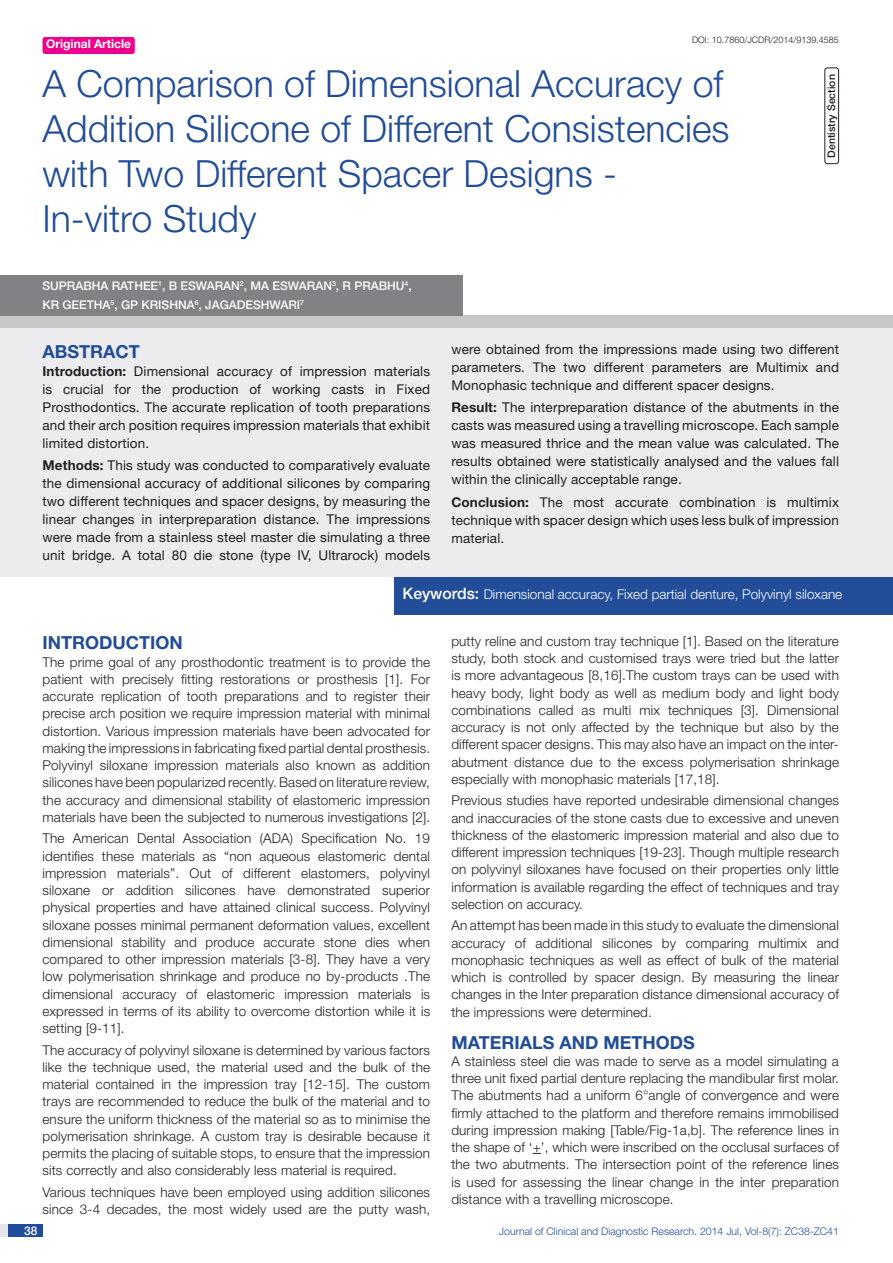
<style>
.page{position:relative;width:893px;height:1263px;background:#fff}
.page>*{position:absolute;margin:0;border:0;box-sizing:border-box;transform-origin:0 0}
.t1{font:300 37.5px/45px "Helvetica Neue";color:#214c99}
.Level_1{font:700 18px "Helvetica Neue";color:#214c99}
.Abstract_head{font:700 18px "Helvetica Neue";color:#214c99}
.Body_text{font:300 13.5px/17.2px "Helvetica Neue";letter-spacing:.01em;color:#231f20;text-align:justify}
.Body_text-2{font:13.5px/18px "Helvetica Neue";letter-spacing:.01em;color:#231f20;text-align:justify}
.t2{font:300 13.5px "Helvetica Neue";color:#fff}
.Author{font:500 12px/18.8px "Helvetica Neue";color:#fff}
.t3{font:700 12px "Helvetica Neue";color:#fff}
.t4{font:300 10.5px "Helvetica Neue";color:#214c99}
.t5{font:500 10.5px "Helvetica Neue";color:#231f20}
.DOI{font:300 9px "Helvetica Neue";color:#231f20}
.s1{color:#244d99}
.s2{font-weight:700}
.s3{font-weight:500;font-size:15.75px}
</style>
<div class="page">
<div style="left:0;top:1224px;width:43px;height:13px;background:#e6e7e9"></div>
<div style="left:8px;top:1224px;width:35px;height:13px;background:#214c99"></div>
<div style="left:43px;top:37px;width:92px;height:17px;background:#ed028c;border-radius:3px"></div>
<div style="left:0;top:326px;width:893px;height:251px;background:#ececee"></div>
<div style="left:0;top:315px;width:893px;height:12px;background:#c7c8ca"></div>
<div style="left:394px;top:577px;width:499px;height:37px;background:#244d99"></div>
<div style="left:0;top:275px;width:463px;height:40px;background:#808285"></div>
<div style="left:824px;top:67px;width:15px;height:97px;border:1px solid #231f20;border-radius:3px"></div>
<p class="DOI" style="left:692px;top:35px;width:148px">DOI: 10.7860/JCDR/2014/9139.4585</p>
<p class="t3" style="left:46px;top:37px;width:87px">Original Article</p>
<p class="t1" style="left:43px;top:60px;width:688px">A Comparison of Dimensional Accuracy of Addition Silicone of Different Consistencies with Two Different Spacer Designs - In-vitro Study</p>
<p class="t5" style="left:825px;top:158px;width:85px;rotate:-90deg">DENTISTRY SECTION</p>
<p class="Author" style="left:43px;top:276px;width:371px">SUPRABHA RATHEE<sup>1</sup>, B ESWARAN<sup>2</sup>, MA ESWARAN<sup>3</sup>, R PRABHU<sup>4</sup>,<br>KR GEETHA<sup>5</sup>, GP KRISHNA<sup>6</sup>, JAGADESHWARI<sup>7</sup></p>
<p class="Abstract_head" style="left:43px;top:340px;width:99px">ABST<span class="s1">RAC</span>T</p>
<p class="Body_text-2" style="left:43px;top:362px;width:389px"><span class="s2">Introduction:</span> Dimensional accuracy of impression materials is crucial for the production of working casts in Fixed Prosthodontics. The accurate replication of tooth preparations and their arch position requires impression materials that exhibit limited distortion.</p>
<p class="Body_text-2" style="left:43px;top:456px;width:389px"><span class="s2">Methods:</span> This study was conducted to comparatively evaluate the dimensional accuracy of additional silicones by comparing two different techniques and spacer designs, by measuring the linear changes in interpreparation distance. The impressions were made from a stainless steel master die simulating a three unit bridge. A total 80 die stone (type IV, Ultrarock) models</p>
<p class="Body_text-2" style="left:451px;top:340px;width:389px">were obtained from the impressions made using two different parameters. The two different parameters are Multimix and Monophasic technique and different spacer designs.</p>
<p class="Body_text-2" style="left:451px;top:398px;width:389px"><span class="s2">Result:</span> The interpreparation distance of the abutments in the casts was measured using a travelling microscope. Each sample was measured thrice and the mean value was calculated. The results obtained were statistically analysed and the values fall within the clinically acceptable range.</p>
<p class="Body_text-2" style="left:451px;top:493px;width:389px"><span class="s2">Conclusion:</span> The most accurate combination is multimix technique with spacer design which uses less bulk of impression material.</p>
<p class="t2" style="left:403px;top:586px;width:441px"><span class="s3">KEYWORDS:</span> Dimensional accuracy, Fixed partial denture, Polyvinyl siloxane</p>
<p class="Level_1" style="left:43px;top:632px;width:33px">Intro</p>
<p class="Level_1" style="left:99px;top:632px;width:39px">ductio</p>
<p class="Level_1" style="left:169px;top:632px;width:15px">n</p>
<p class="Body_text" style="left:43px;top:653px;width:389px">The prime goal of any prosthodontic treatment is to provide the patient with precisely fitting restorations or prosthesis [1]. For accurate replication of tooth preparations and to register their precise arch position we require impression material with minimal distortion. Various impression materials have been advocated for making the impressions in fabricating fixed partial dental prosthesis.<br>Polyvinyl siloxane impression materials also known as addition silicones have been popularized recently. Based on literature review, the accuracy and dimensional stability of elastomeric impression materials have been the subjected to numerous investigations [2].</p>
<p class="Body_text" style="left:43px;top:830px;width:389px">The American Dental Association (ADA) Specification No. 19 identifies these materials as “non aqueous elastomeric dental impression materials”. Out of different elastomers, polyvinyl siloxane or addition silicones have demonstrated superior physical properties and have attained clinical success. Polyvinyl siloxane posses minimal permanent deformation values, excellent dimensional stability and produce accurate stone dies when compared to other impression materials [3-8]. They have a very low polymerisation shrinkage and produce no by-products .The dimensional accuracy of elastomeric impression materials is expressed in terms of its ability to overcome distortion while it is setting [9-11].</p>
<p class="Body_text" style="left:43px;top:1041px;width:389px">The accuracy of polyvinyl siloxane is determined by various factors like the technique used, the material used and the bulk of the material contained in the impression tray [12-15]. The custom trays are recommended to reduce the bulk of the material and to ensure the uniform thickness of the material so as to minimise the polymerisation shrinkage. A custom tray is desirable because it permits the placing of suitable stops, to ensure that the impression sits correctly and also considerably less material is required.</p>
<p class="Body_text" style="left:43px;top:1183px;width:389px">Various techniques have been employed using addition silicones since 3-4 decades, the most widely used are the putty wash,</p>
<p class="Body_text" style="left:451px;top:632px;width:389px">putty reline and custom tray technique [1]. Based on the literature study, both stock and customised trays were tried but the latter is more advantageous [8,16].The custom trays can be used with heavy body, light body as well as medium body and light body combinations called as multi mix techniques [3]. Dimensional accuracy is not only affected by the technique but also by the different spacer designs. This may also have an impact on the inter&shy;abutment distance due to the excess polymerisation shrinkage especially with monophasic materials [17,18].</p>
<p class="Body_text" style="left:451px;top:791px;width:389px">Previous studies have reported undesirable dimensional changes and inaccuracies of the stone casts due to excessive and uneven thickness of the elastomeric impression material and also due to different impression techniques [19-23]. Though multiple research on polyvinyl siloxanes have focused on their properties only little information is available regarding the effect of techniques and tray selection on accuracy.</p>
<p class="Body_text" style="left:451px;top:917px;width:389px">An attempt has been made in this study to evaluate the dimensional accuracy of additional silicones by comparing multimix and monophasic techniques as well as effect of bulk of the material which is controlled by spacer design. By measuring the linear changes in the Inter preparation distance dimensional accuracy of the impressions were determined.</p>
<p class="Level_1" style="left:451px;top:1031px;width:243px">Materials and Methods</p>
<p class="Body_text" style="left:451px;top:1052px;width:389px">A stainless steel die was made to serve as a model simulating a three unit fixed partial denture replacing the mandibular first molar.<br>The abutments had a uniform 6°angle of convergence and were firmly attached to the platform and therefore remains immobilised during impression making [Table/Fig-1a,b]. The reference lines in the shape of ‘+’, which were inscribed on the occlusal surfaces of the two abutments. The intersection point of the reference lines is used for assessing the linear change in the inter preparation distance with a travelling microscope.</p>
<p class="Author" style="left:24px;top:1221px;width:15px">38</p>
<p class="t4" style="left:499px;top:1225px;width:342px">Journal of Clinical and Diagnostic Research. 2014 Jul, Vol-8(7): ZC38-ZC41</p>
</div>
